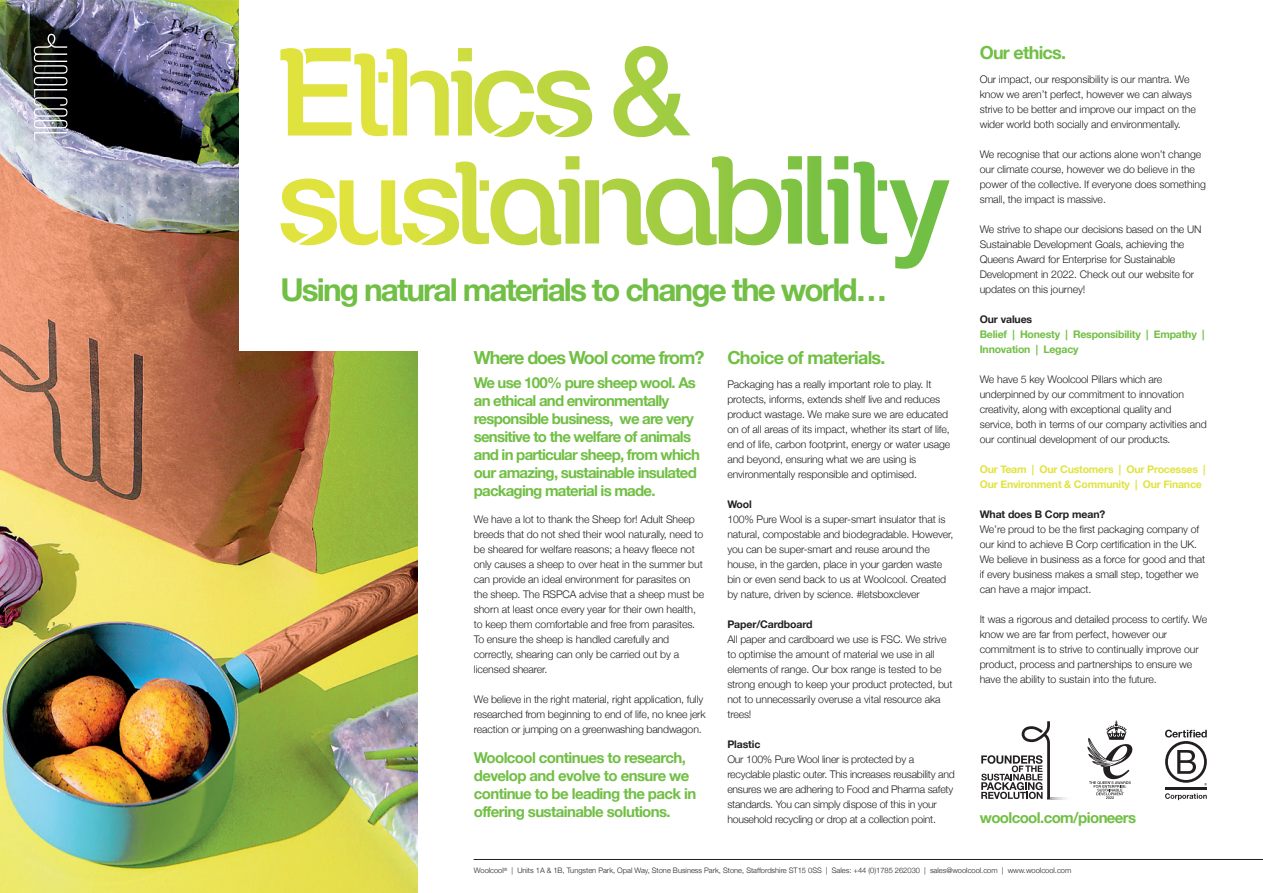
<style>
.page{position:relative;width:1263px;height:893px;background:#fff}
.page>*{position:absolute;margin:0;border:0;box-sizing:border-box;transform-origin:0 0}
.t1{font:700 31.5px "Helvetica Neue";letter-spacing:-.06em;color:#71bf44}
.t2{font:700 18px "Helvetica Neue";letter-spacing:-.04em;color:#71bf44}
.t3{font:700 18px "Helvetica Neue";letter-spacing:-.06em;color:#71bf44}
.t4{font:700 15px/18px "Helvetica Neue";letter-spacing:-.05em;color:#71bf44}
.t5{font:300 10.5px/15px "Helvetica Neue";letter-spacing:-.01em;color:#231f20}
.t6{font:700 10.5px/15px "Helvetica Neue";letter-spacing:-.02em;color:#e0e33e}
.t7{font:700 10.5px/15px "Helvetica Neue";letter-spacing:-.02em;color:#71bf44}
.t8{font:700 10.5px "Helvetica Neue";letter-spacing:-.01em;color:#231f20}
.t9{font:300 7.5px "Helvetica Neue";color:#231f20}
</style>
<div class="page">
<img style="left:0;top:0;width:417px;height:893px">
<div style="left:240px;top:0;width:199px;height:351px;background:#fff"></div>
<hr style="left:474px;top:859px;width:789px;height:1px;background:#231f20">
<svg style="left:981px;top:721px;width:69px;height:78px"></svg>
<svg style="left:1047px;top:797px;width:19px;height:2px"></svg>
<hr style="left:1165px;top:787px;width:42px;height:3px;background:#231f20">
<svg style="left:1165px;top:730px;width:42px;height:55px"></svg>
<svg style="left:1165px;top:793px;width:42px;height:7px"></svg>
<svg style="left:1087px;top:720px;width:45px;height:79px"></svg>
<svg style="left:34px;top:34px;width:33px;height:110px;background:#606164"></svg>
<svg style="left:280px;top:46px;width:568px;height:199px"></svg>
<h1 class="t1" style="left:280px;top:265px;width:608px">Using natural materials to change the world…</h1>
<h2 class="t3" style="left:474px;top:343px;width:232px">Where does Wool come from?</h2>
<h3 class="t4" style="left:474px;top:374px;width:228px">We use 100% pure sheep wool. As an ethical and environmentally responsible business, we are very sensitive to the welfare of animals and in particular sheep, from which our amazing, sustainable insulated packaging material is made.</h3>
<p class="t5" style="left:474px;top:511px;width:232px">We have a lot to thank the Sheep for! Adult Sheep breeds that do not shed their wool naturally, need to be sheared for welfare reasons; a heavy fleece not only causes a sheep to over heat in the summer but can provide an ideal environment for parasites on the sheep. The RSPCA advise that a sheep must be shorn at least once every year for their own health, to keep them comfortable and free from parasites.<br>To ensure the sheep is handled carefully and correctly, shearing can only be carried out by a licensed shearer.</p>
<p class="t5" style="left:474px;top:691px;width:233px">We believe in the right material, right application, fully researched from beginning to end of life, no knee jerk reaction or jumping on a greenwashing bandwagon.</p>
<h3 class="t4" style="left:474px;top:749px;width:224px">Woolcool continues to research, develop and evolve to ensure we continue to be leading the pack in offering sustainable solutions.</h3>
<h2 class="t2" style="left:727px;top:343px;width:160px">Choice of materials.</h2>
<p class="t5" style="left:727px;top:376px;width:225px">Packaging has a really important role to play. It protects, informs, extends shelf live and reduces product wastage. We make sure we are educated on of all areas of its impact, whether its start of life, end of life, carbon footprint, energy or water usage and beyond, ensuring what we are using is environmentally responsible and optimised.</p>
<p class="t8" style="left:727px;top:496px;width:26px">Wool</p>
<p class="t5" style="left:727px;top:511px;width:227px">100% Pure Wool is a super-smart insulator that is natural, compostable and biodegradable. However, you can be super-smart and reuse around the house, in the garden, place in your garden waste bin or even send back to us at Woolcool. Created by nature, driven by science. #letsboxclever</p>
<p class="t8" style="left:727px;top:616px;width:87px">Paper/Cardboard</p>
<p class="t5" style="left:727px;top:631px;width:227px">All paper and cardboard we use is FSC. We strive to optimise the amount of material we use in all elements of range. Our box range is tested to be strong enough to keep your product protected, but not to unnecessarily overuse a vital resource aka trees!</p>
<p class="t8" style="left:727px;top:736px;width:35px">Plastic</p>
<p class="t5" style="left:727px;top:751px;width:229px">Our 100% Pure Wool liner is protected by a recyclable plastic outer. This increases reusability and ensures we are adhering to Food and Pharma safety standards. You can simply dispose of this in your household recycling or drop at a collection point.</p>
<h2 class="t2" style="left:980px;top:38px;width:88px">Our ethics.</h2>
<p class="t5" style="left:980px;top:71px;width:218px">Our impact, our responsibility is our mantra. We know we aren’t perfect, however we can always strive to be better and improve our impact on the wider world both socially and environmentally.</p>
<p class="t5" style="left:980px;top:146px;width:228px">We recognise that our actions alone won’t change our climate course, however we do believe in the power of the collective. If everyone does something small, the impact is massive.</p>
<p class="t5" style="left:980px;top:221px;width:223px">We strive to shape our decisions based on the UN Sustainable Development Goals, achieving the Queens Award for Enterprise for Sustainable Development in 2022. Check out our website for updates on this journey!</p>
<p class="t8" style="left:980px;top:311px;width:54px">Our values</p>
<p class="t7" style="left:980px;top:327px;width:226px">Belief | Honesty | Responsibility | Empathy |<br>Innovation | Legacy</p>
<p class="t5" style="left:980px;top:371px;width:229px">We have 5 key Woolcool Pillars which are underpinned by our commitment to innovation creativity, along with exceptional quality and service, both in terms of our company activities and our continual development of our products.</p>
<p class="t6" style="left:980px;top:462px;width:227px">Our Team | Our Customers | Our Processes |<br>Our Environment &amp; Community | Our Finance</p>
<p class="t8" style="left:980px;top:506px;width:127px">What does B Corp mean?</p>
<p class="t5" style="left:980px;top:521px;width:227px">We’re proud to be the first packaging company of our kind to achieve B Corp certification in the UK.<br>We believe in business as a force for good and that if every business makes a small step, together we can have a major impact.</p>
<p class="t5" style="left:980px;top:611px;width:229px">It was a rigorous and detailed process to certify. We know we are far from perfect, however our commitment is to strive to continually improve our product, process and partnerships to ensure we have the ability to sustain into the future.</p>
<h3 class="t4" style="left:980px;top:809px;width:158px">woolcool.com/pioneers</h3>
<p class="t9" style="left:474px;top:864px;width:599px">Woolcool<sup>®</sup> | Units 1A &amp; 1B, Tungsten Park, Opal Way, Stone Business Park, Stone, Staffordshire ST15 0SS | Sales: +44 (0)1785 262030 | sales@woolcool.com | www.woolcool.com</p>
</div>
